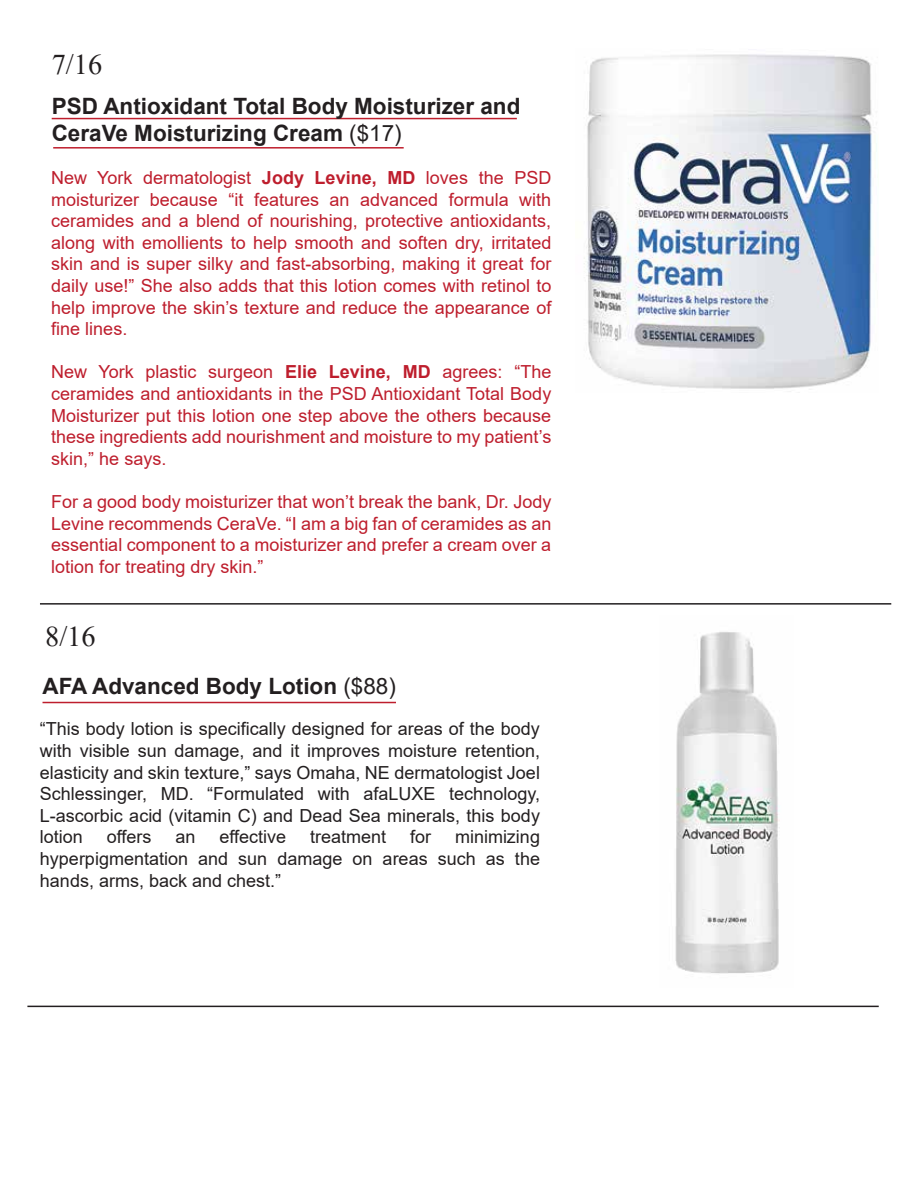
<style>
.page{position:relative;width:918px;height:1188px;background:#fff}
.page>*{position:absolute;margin:0;border:0;box-sizing:border-box;transform-origin:0 0}
.t1{font:28.5px "Times New Roman";color:#231f20}
.t2{font:700 22.5px/27px "Arial";color:#231f20}
.t3{font:18px/21.6px "Arial";color:#be1e2d;text-align:justify}
.t4{font:18px/21.6px "Arial";color:#231f20;text-align:justify}
.s1{font-weight:400}
.s2{font-weight:700}
</style>
<div class="page">
<hr style="left:52px;top:118px;width:465px;height:1px;background:#be1e2d">
<hr style="left:40px;top:603px;width:851px;height:2px;background:#231f20">
<hr style="left:27px;top:1006px;width:852px;height:1px;background:#231f20">
<hr style="left:53px;top:147px;width:351px;height:2px;background:#be1e2d">
<hr style="left:43px;top:702px;width:353px;height:1px;background:#be1e2d">
<img style="left:675px;top:632px;width:105px;height:342px">
<img style="left:584px;top:54px;width:293px;height:338px">
<h1 class="t1" style="left:52px;top:45px;width:52px">7/16</h1>
<p class="t2" style="left:52px;top:93px;width:470px">PSD Antioxidant Total Body Moisturizer and<br>CeraVe Moisturizing Cream <span class="s1">($17)</span></p>
<p class="t3" style="left:51px;top:167px;width:502px">New York dermatologist <span class="s2">Jody Levine, MD</span> loves the PSD moisturizer because “it features an advanced formula with ceramides and a blend of nourishing, protective antioxidants, along with emollients to help smooth and soften dry, irritated skin and is super silky and fast-absorbing, making it great for daily use!” She also adds that this lotion comes with retinol to help improve the skin’s texture and reduce the appearance of fine lines.</p>
<p class="t3" style="left:51px;top:361px;width:502px">New York plastic surgeon <span class="s2">Elie Levine, MD</span> agrees: “The ceramides and antioxidants in the PSD Antioxidant Total Body Moisturizer put this lotion one step above the others because these ingredients add nourishment and moisture to my patient’s skin,” he says.</p>
<p class="t3" style="left:51px;top:491px;width:502px">For a good body moisturizer that won’t break the bank, Dr. Jody Levine recommends CeraVe. “I am a big fan of ceramides as an essential component to a moisturizer and prefer a cream over a lotion for treating dry skin.”</p>
<h1 class="t1" style="left:45px;top:616px;width:52px">8/16</h1>
<p class="t2" style="left:43px;top:672px;width:355px">AFA Advanced Body Lotion <span class="s1">($88)</span></p>
<p class="t4" style="left:40px;top:718px;width:502px">“This body lotion is specifically designed for areas of the body with visible sun damage, and it improves moisture retention, elasticity and skin texture,” says Omaha, NE dermatologist Joel Schlessinger, MD. “Formulated with afaLUXE technology, L-ascorbic acid (vitamin C) and Dead Sea minerals, this body lotion</p>
<p class="t4" style="left:107px;top:826px;width:46px">offers</p>
<p class="t4" style="left:176px;top:826px;width:22px">an</p>
<p class="t4" style="left:219px;top:826px;width:68px">effective</p>
<p class="t4" style="left:310px;top:826px;width:78px">treatment</p>
<p class="t4" style="left:410px;top:826px;width:23px">for</p>
<p class="t4" style="left:40px;top:826px;width:502px;text-indent:415px">minimizing hyperpigmentation and sun damage on areas such as the hands, arms, back and chest.”</p>
</div>
